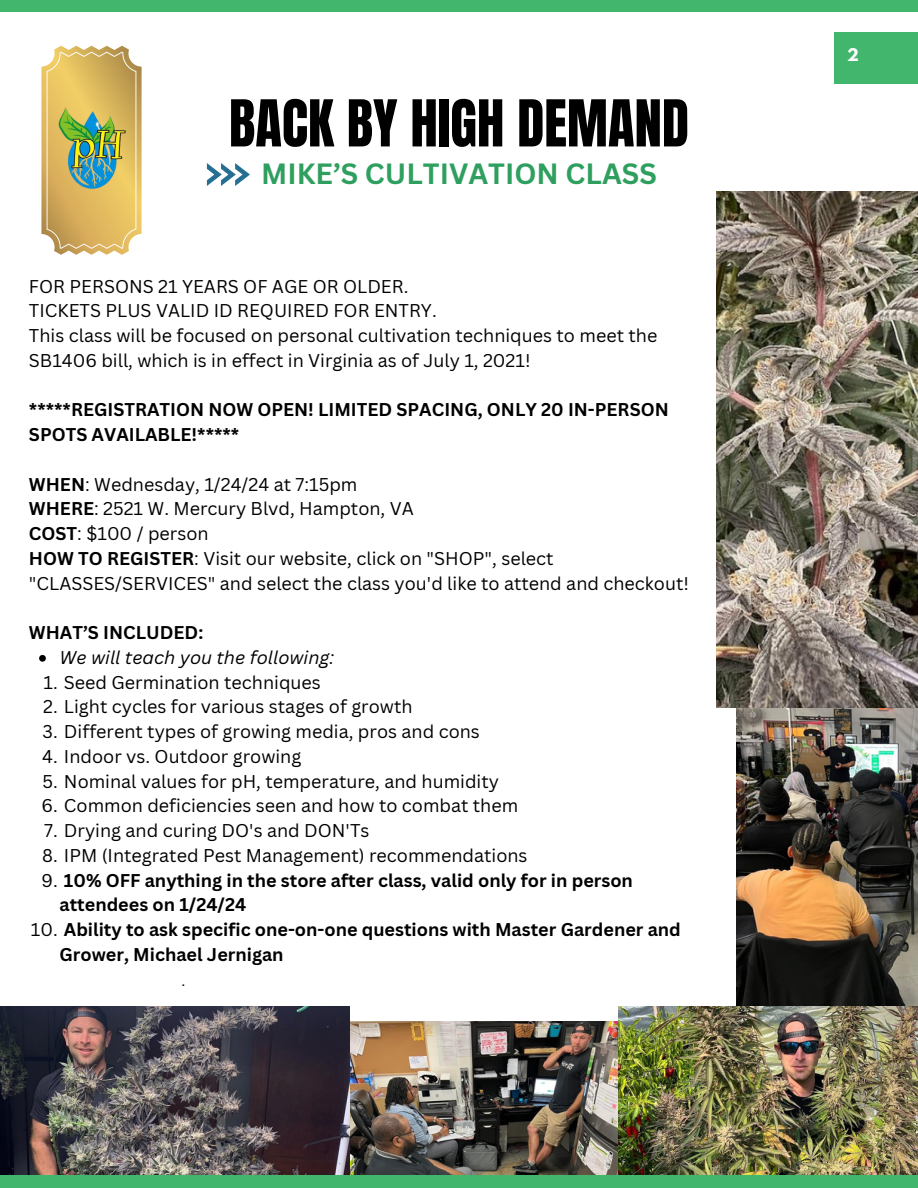
<style>
.page{position:relative;width:918px;height:1188px;background:#fff}
.page>*{position:absolute;margin:0;border:0;box-sizing:border-box;transform-origin:0 0}
.t1{font:54.9px "Anton";color:#000}
.t2{font:700 28.5px "Canva Sans";color:#2f9f5f}
.t3{font:18px/24.8px "Canva Sans";color:#000}
.t4{font:700 18px/24.8px "Canva Sans";color:#000}
.t5{font:italic 18px "Canva Sans";color:#000}
.t6{font:700 15.45px "League Spartan";color:#fff}
.t7{font:15px "Canva Sans";color:#000}
.s1{font-weight:700}
.s2{font-weight:400}
</style>
<div class="page">
<div style="left:0;top:0;width:918px;height:12px;background:#42b66d"></div>
<div style="left:834px;top:32px;width:84px;height:52px;background:#42b66d"></div>
<svg style="left:207px;top:163px;width:43px;height:23px"></svg>
<img style="left:737px;top:708px;width:181px;height:298px">
<img style="left:717px;top:191px;width:201px;height:517px">
<img style="left:350px;top:1022px;width:269px;height:153px">
<svg style="left:39px;top:655px;width:7px;height:7px"></svg>
<img style="left:0;top:1006px;width:350px;height:169px">
<img style="left:619px;top:1006px;width:299px;height:169px">
<div style="left:0;top:1175px;width:918px;height:13px;background:#42b66d"></div>
<svg style="left:41px;top:46px;width:101px;height:209px;background:#ddbd71"></svg>
<img style="left:50px;top:108px;width:84px;height:83px">
<p class="t1" style="left:229px;top:84px;width:461px">BACK BY HIGH DEMAND</p>
<p class="t2" style="left:261px;top:154px;width:397px">MIKE’S CULTIVATION CLASS</p>
<p class="t3" style="left:29px;top:273px;width:381px">FOR PERSONS 21 YEARS OF AGE OR OLDER.</p>
<p class="t3" style="left:29px;top:298px;width:409px">TICKETS PLUS VALID ID REQUIRED FOR ENTRY.</p>
<p class="t3" style="left:29px;top:323px;width:630px">This class will be focused on personal cultivation techniques to meet the<br>SB1406 bill, which is in effect in Virginia as of July 1, 2021!</p>
<p class="t4" style="left:29px;top:397px;width:641px">*****REGISTRATION NOW OPEN! LIMITED SPACING, ONLY 20 IN-PERSON<br>SPOTS AVAILABLE!*****</p>
<p class="t3" style="left:29px;top:471px;width:330px"><span class="s1">WHEN</span>: Wednesday, 1/24/24 at 7:15pm</p>
<p class="t3" style="left:29px;top:496px;width:386px"><span class="s1">WHERE</span>: 2521 W. Mercury Blvd, Hampton, VA</p>
<p class="t3" style="left:29px;top:521px;width:181px"><span class="s1">COST</span>: $100 / person</p>
<p class="t3" style="left:29px;top:546px;width:662px"><span class="s1">HOW TO REGISTER</span>: Visit our website, click on "SHOP", select "CLASSES/SERVICES" and select the class you'd like to attend and checkout!</p>
<p class="t4" style="left:29px;top:620px;width:176px">WHAT’S INCLUDED:</p>
<p class="t5" style="left:60px;top:645px;width:276px">We will teach you the following:</p>
<p class="t3" style="left:43px;top:669px;width:279px">1. Seed Germination techniques</p>
<p class="t3" style="left:43px;top:694px;width:371px">2. Light cycles for various stages of growth</p>
<p class="t3" style="left:43px;top:719px;width:439px">3. Different types of growing media, pros and cons</p>
<p class="t3" style="left:42px;top:744px;width:261px">4. Indoor vs. Outdoor growing</p>
<p class="t3" style="left:42px;top:768px;width:458px">5. Nominal values for pH, temperature, and humidity</p>
<p class="t3" style="left:41px;top:793px;width:478px">6. Common deficiencies seen and how to combat them</p>
<p class="t3" style="left:44px;top:818px;width:327px">7. Drying and curing DO's and DON'Ts</p>
<p class="t3" style="left:42px;top:843px;width:487px">8. IPM (Integrated Pest Management) recommendations</p>
<p class="t4" style="left:60px;top:867px;width:575px;text-indent:-18px"><span class="s2">9.</span> 10% OFF anything in the store after class, valid only for in person attendees on 1/24/24</p>
<p class="t4" style="left:60px;top:917px;width:623px;text-indent:-29px"><span class="s2">10.</span> Ability to ask specific one-on-one questions with Master Gardener and<br>Grower, Michael Jernigan</p>
<p class="t7" style="left:182px;top:970px;width:5px">.</p>
<p class="t6" style="left:847px;top:47px;width:13px">2</p>
</div>
